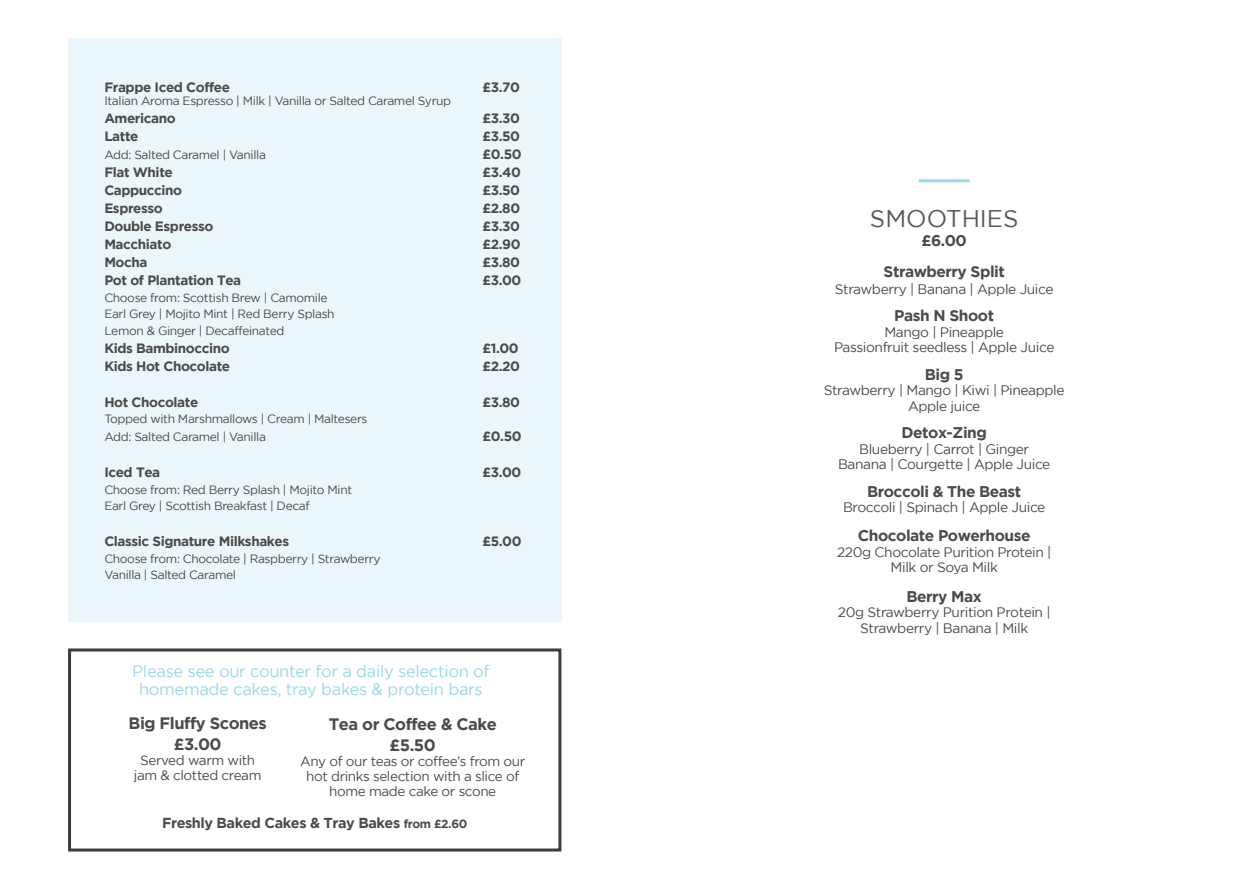
<style>
.page{position:relative;width:1259px;height:893px;background:#fff}
.page>*{position:absolute;margin:0;border:0;box-sizing:border-box;transform-origin:0 0}
.t1{font:24px "Gotham";color:#5b5958}
.t2{font:16.5px/18px "Gotham";letter-spacing:-.02em;color:#99d8e7;text-align:center}
.t3{font:700 16.5px/21px "Gotham";letter-spacing:-.03em;color:#4a4b4a;text-align:center}
.t4{font:700 15.45px/30.9px "Gotham";letter-spacing:-.03em;color:#4a4b4a;text-align:center}
.t5{font:700 14.4px "Gotham";letter-spacing:-.03em;color:#4a4b4a}
.t6{font:13.8px/15.5px "Gotham";letter-spacing:-.03em;color:#4a4b4a;text-align:center}
.t7{font:700 13.5px "Gotham";letter-spacing:-.03em;color:#4a4b4a}
.t8{font:13.5px/15px "Gotham";letter-spacing:-.03em;color:#4a4b4a;text-align:center}
.t9{font:12px/16.5px "Gotham";letter-spacing:-.03em;color:#4a4b4a}
.s1{font-size:11.85px}
</style>
<div class="page">
<div style="left:68px;top:38px;width:493px;height:584px;background:#ebf7fa"></div>
<div style="left:68px;top:648px;width:493px;height:203px;border:3px solid #3c3e3d"></div>
<hr style="left:918px;top:179px;width:51px;height:3px;background:#99d8e7">
<p class="t7" style="left:104px;top:79px;width:127px">Frappe Iced Coffee</p>
<p class="t7" style="left:482px;top:79px;width:39px">£3.70</p>
<p class="t9" style="left:104px;top:92px;width:348px">Italian Aroma Espresso | Milk | Vanilla or Salted Caramel Syrup</p>
<p class="t7" style="left:104px;top:110px;width:73px">Americano</p>
<p class="t7" style="left:482px;top:110px;width:39px">£3.30</p>
<p class="t7" style="left:104px;top:128px;width:36px">Latte</p>
<p class="t7" style="left:482px;top:128px;width:39px">£3.50</p>
<p class="t9" style="left:104px;top:146px;width:163px">Add: Salted Caramel | Vanilla</p>
<p class="t7" style="left:482px;top:146px;width:41px">£0.50</p>
<p class="t7" style="left:104px;top:164px;width:70px">Flat White</p>
<p class="t7" style="left:482px;top:164px;width:40px">£3.40</p>
<p class="t7" style="left:104px;top:182px;width:79px">Cappuccino</p>
<p class="t7" style="left:482px;top:182px;width:39px">£3.50</p>
<p class="t7" style="left:104px;top:200px;width:60px">Espresso</p>
<p class="t7" style="left:482px;top:200px;width:39px">£2.80</p>
<p class="t7" style="left:104px;top:218px;width:111px">Double Espresso</p>
<p class="t7" style="left:482px;top:218px;width:39px">£3.30</p>
<p class="t7" style="left:104px;top:236px;width:68px">Macchiato</p>
<p class="t7" style="left:482px;top:236px;width:40px">£2.90</p>
<p class="t7" style="left:104px;top:254px;width:45px">Mocha</p>
<p class="t7" style="left:482px;top:254px;width:39px">£3.80</p>
<p class="t7" style="left:104px;top:272px;width:138px">Pot of Plantation Tea</p>
<p class="t7" style="left:482px;top:272px;width:41px">£3.00</p>
<p class="t9" style="left:104px;top:289px;width:232px">Choose from: Scottish Brew | Camomile<br>Earl Grey | Mojito Mint | Red Berry Splash<br>Lemon &amp; Ginger | Decaffeinated</p>
<p class="t7" style="left:104px;top:340px;width:127px">Kids Bambinoccino</p>
<p class="t7" style="left:482px;top:340px;width:38px">£1.00</p>
<p class="t7" style="left:104px;top:358px;width:127px">Kids Hot Chocolate</p>
<p class="t7" style="left:482px;top:358px;width:39px">£2.20</p>
<p class="t7" style="left:104px;top:394px;width:95px">Hot Chocolate</p>
<p class="t7" style="left:482px;top:394px;width:39px">£3.80</p>
<p class="t9" style="left:104px;top:410px;width:265px;line-height:18px">Topped with Marshmallows | Cream | Maltesers<br>Add: Salted Caramel | Vanilla</p>
<p class="t7" style="left:482px;top:428px;width:41px">£0.50</p>
<p class="t7" style="left:104px;top:464px;width:57px">Iced Tea</p>
<p class="t7" style="left:482px;top:464px;width:41px">£3.00</p>
<p class="t9" style="left:104px;top:481px;width:249px">Choose from: Red Berry Splash | Mojito Mint<br>Earl Grey | Scottish Breakfast | Decaf</p>
<p class="t7" style="left:104px;top:533px;width:186px">Classic Signature Milkshakes</p>
<p class="t7" style="left:482px;top:533px;width:41px">£5.00</p>
<p class="t9" style="left:104px;top:550px;width:278px">Choose from: Chocolate | Raspberry | Strawberry<br>Vanilla | Salted Caramel</p>
<h2 class="t2" style="left:132px;top:662px;width:359px">Please see our counter for a daily selection of homemade cakes, tray bakes &amp; protein bars</h2>
<h2 class="t3" style="left:129px;top:713px;width:140px">Big Fluffy Scones £3.00</h2>
<p class="t8" style="left:134px;top:753px;width:129px">Served warm with jam &amp; clotted cream</p>
<h2 class="t3" style="left:329px;top:713px;width:170px">Tea or Coffee &amp; Cake £5.50</h2>
<p class="t8" style="left:300px;top:753px;width:226px">Any of our teas or coffee’s from our hot drinks selection with a slice of home made cake or scone</p>
<p class="t5" style="left:162px;top:814px;width:307px">Freshly Baked Cakes &amp; Tray Bakes <span class="s1">from £2.60</span></p>
<h1 class="t1" style="left:870px;top:205px;width:150px">SMOOTHIES</h1>
<p class="t4" style="left:883px;top:224px;width:123px">£6.00<br>Strawberry Split</p>
<p class="t6" style="left:835px;top:281px;width:220px">Strawberry | Banana | Apple Juice</p>
<p class="t4" style="left:894px;top:300px;width:101px">Pash N Shoot</p>
<p class="t6" style="left:834px;top:324px;width:222px">Mango | Pineapple<br>Passionfruit seedless | Apple Juice</p>
<p class="t4" style="left:925px;top:358px;width:40px">Big 5</p>
<p class="t6" style="left:824px;top:382px;width:242px">Strawberry | Mango | Kiwi | Pineapple<br>Apple juice</p>
<p class="t4" style="left:901px;top:417px;width:87px">Detox-Zing</p>
<p class="t6" style="left:838px;top:441px;width:214px">Blueberry | Carrot | Ginger<br>Banana | Courgette | Apple Juice</p>
<p class="t4" style="left:867px;top:475px;width:156px">Broccoli &amp; The Beast</p>
<p class="t6" style="left:843px;top:499px;width:204px">Broccoli | Spinach | Apple Juice</p>
<p class="t4" style="left:858px;top:520px;width:174px">Chocolate Powerhouse</p>
<p class="t6" style="left:837px;top:544px;width:216px">220g Chocolate Purition Protein |<br>Milk or Soya Milk</p>
<p class="t4" style="left:906px;top:580px;width:77px">Berry Max</p>
<p class="t6" style="left:838px;top:604px;width:214px">20g Strawberry Purition Protein |<br>Strawberry | Banana | Milk</p>
</div>
